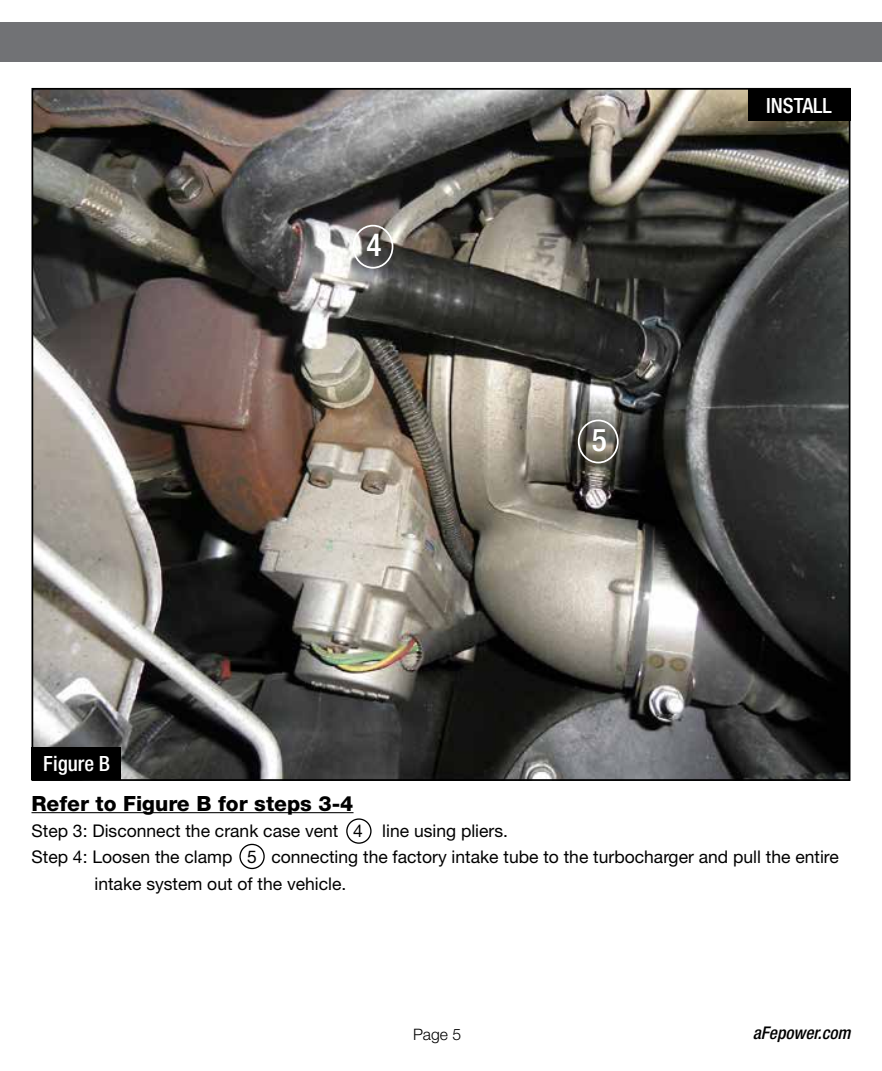
<style>
.page{position:relative;width:882px;height:1071px;background:#fff}
.page>*{position:absolute;margin:0;border:0;box-sizing:border-box;transform-origin:0 0}
.t1{font:500 condensed 31.5px "Helvetica Neue";color:#fff}
.t2{font:800 21px "Helvetica Neue";color:#000}
.t3{font:500 condensed 21px "Helvetica Neue";color:#fff}
.t4{font:17.5px "Helvetica Neue";color:#000}
.t5{font:italic 500 condensed 17.5px "Helvetica Neue";color:#000}
.t6{font:300 15.75px "Helvetica Neue";color:#000}
</style>
<div class="page">
<div style="left:0;top:23px;width:882px;height:39px;background:#717275"></div>
<hr style="left:32px;top:812px;width:322px;height:1px;background:#000">
<img style="left:35px;top:91px;width:812px;height:687px">
<div style="left:748px;top:88px;width:102px;height:33px;background:#000"></div>
<div style="left:32px;top:747px;width:89px;height:33px;background:#000"></div>
<div style="left:346px;top:818px;width:26px;height:26px;border:1px solid #000;border-radius:50%"></div>
<div style="left:239px;top:844px;width:26px;height:25px;border:1px solid #000;border-radius:50%"></div>
<div style="left:353px;top:225px;width:40px;height:44px;border:2px solid #fff;border-radius:50%"></div>
<div style="left:578px;top:420px;width:41px;height:43px;border:2px solid #fff;border-radius:50%"></div>
<p class="t3" style="left:43px;top:751px;width:68px">Figure B</p>
<h1 class="t1" style="left:367px;top:226px;width:17px">4</h1>
<h1 class="t1" style="left:592px;top:421px;width:17px">5</h1>
<p class="t3" style="left:766px;top:93px;width:67px">INSTALL</p>
<p class="t2" style="left:32px;top:791px;width:324px">Refer to Figure B for steps 3-4</p>
<p class="t4" style="left:32px;top:820px;width:478px">Step 3: Disconnect the crank case vent 4 line using pliers.</p>
<p class="t4" style="left:32px;top:847px;width:809px">Step 4: Loosen the clamp 5 connecting the factory intake tube to the turbocharger and pull the entire</p>
<p class="t4" style="left:94px;top:873px;width:253px">intake system out of the vehicle.</p>
<p class="t6" style="left:413px;top:1024px;width:50px">Page 5</p>
<p class="t5" style="left:753px;top:1023px;width:99px">aFepower.com</p>
</div>
